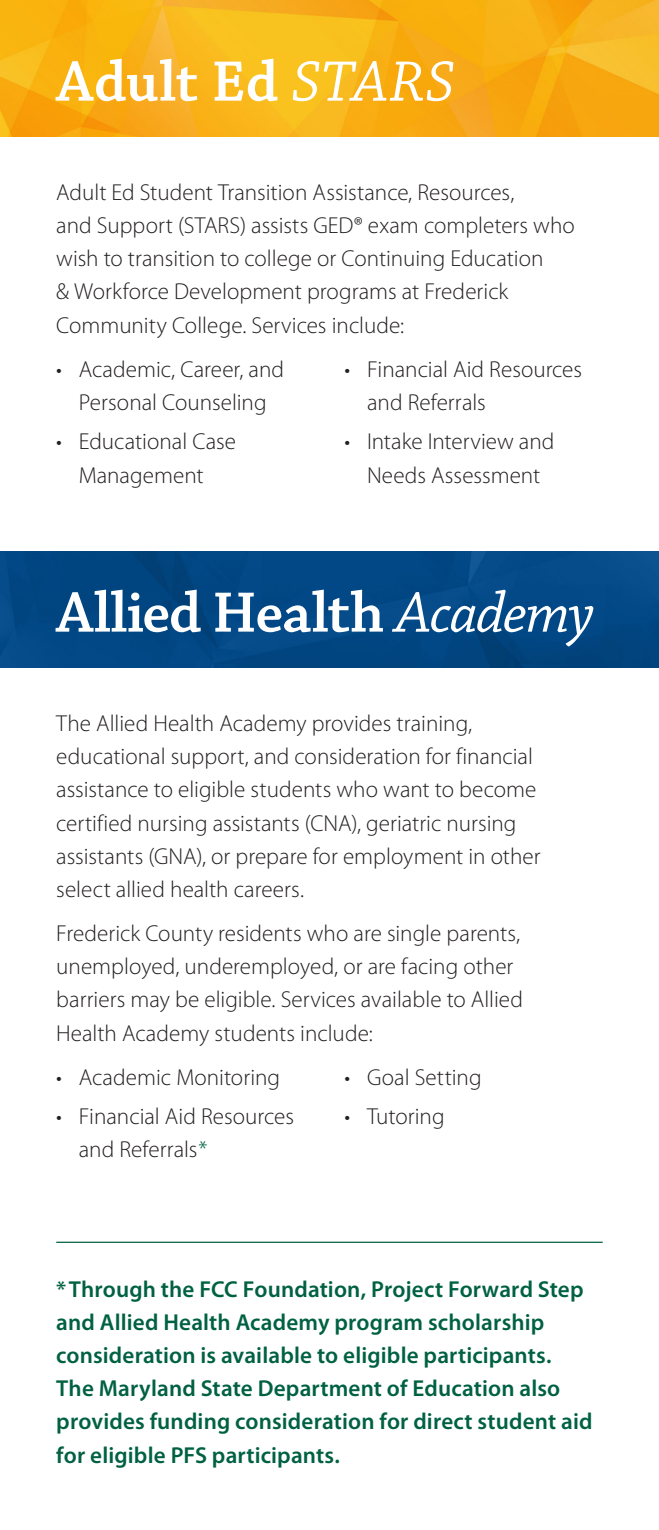
<style>
.page{position:relative;width:659px;height:1530px;background:#fff}
.page>*{position:absolute;margin:0;border:0;box-sizing:border-box;transform-origin:0 0}
.t1{font:600 60px "Chaparral Pro";letter-spacing:-.01em;color:#fff}
.Body{font:300 23px/33px "Myriad Pro";color:#231f20}
.t2{font:600 23px/33px "Myriad Pro";letter-spacing:.005em;color:#006142}
.s1{font-weight:400;font-style:italic}
.s2{color:#006142}
</style>
<div class="page">
<img style="left:0;top:0;width:659px;height:136px">
<img style="left:0;top:552px;width:659px;height:115px">
<hr style="left:56px;top:1242px;width:547px;height:1px;background:#006142">
<p class="t1" style="left:56px;top:48px;width:400px">Adult Ed <span class="s1">STARS</span></p>
<p class="Body" style="left:56px;top:176px;width:520px">Adult Ed Student Transition Assistance, Resources,<br>and Support (STARS) assists GED® exam completers who wish to transition to college or Continuing Education<br>&amp; Workforce Development programs at Frederick Community College. Services include:</p>
<p class="Body" style="left:56px;top:353px;width:229px;text-align:center">• Academic, Career, and<br>Personal Counseling</p>
<p class="Body" style="left:56px;top:426px;width:181px;text-align:center">• Educational Case<br>Management</p>
<p class="Body" style="left:367px;top:353px;width:217px;text-indent:-22px">• Financial Aid Resources and Referrals</p>
<p class="Body" style="left:344px;top:426px;width:211px;text-align:center">• Intake Interview and<br>Needs Assessment</p>
<p class="t1" style="left:56px;top:579px;width:540px">Allied Health <span class="s1">Academy</span></p>
<p class="Body" style="left:56px;top:707px;width:486px">The Allied Health Academy provides training, educational support, and consideration for financial assistance to eligible students who want to become certified nursing assistants (CNA), geriatric nursing assistants (GNA), or prepare for employment in other select allied health careers.</p>
<p class="Body" style="left:56px;top:917px;width:468px">Frederick County residents who are single parents, unemployed, underemployed, or are facing other barriers may be eligible. Services available to Allied Health Academy students include:</p>
<p class="Body" style="left:56px;top:1061px;width:225px">• Academic Monitoring</p>
<p class="Body" style="left:79px;top:1101px;width:217px;text-indent:-22px">• Financial Aid Resources and Referrals<span class="s2">*</span></p>
<p class="Body" style="left:344px;top:1061px;width:139px">• Goal Setting</p>
<p class="Body" style="left:344px;top:1101px;width:102px">• Tutoring</p>
<p class="t2" style="left:56px;top:1273px;width:538px">*Through the FCC Foundation, Project Forward Step and Allied Health Academy program scholarship consideration is available to eligible participants.<br>The Maryland State Department of Education also provides funding consideration for direct student aid for eligible PFS participants.</p>
</div>
